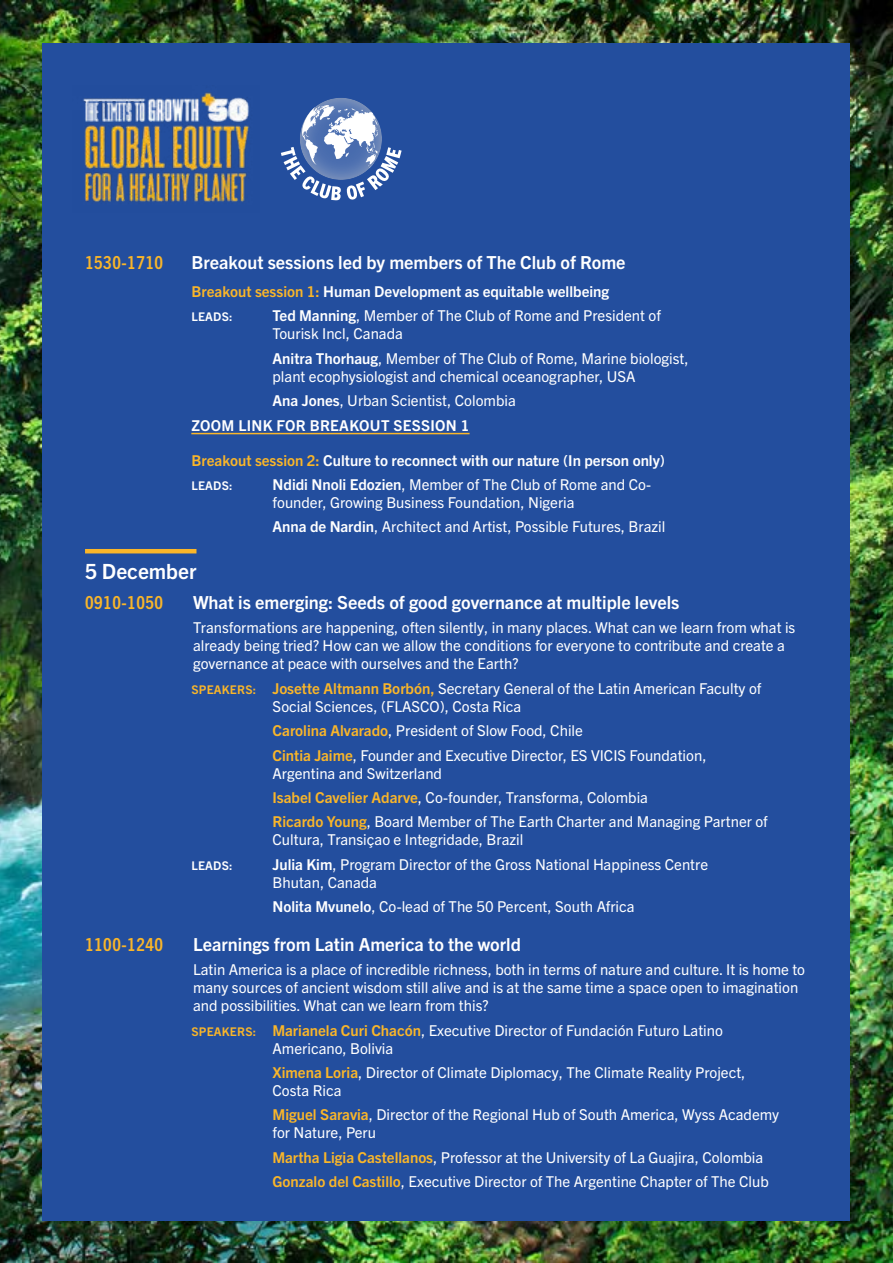
<style>
.page{position:relative;width:893px;height:1263px;background:#fff}
.page>*{position:absolute;margin:0;border:0;box-sizing:border-box;transform-origin:0 0}
.t1{font:700 21px "Trade Gothic Next LT Pro";color:#fff}
.t2{font:700 18px "Trade Gothic Next LT Pro";color:#fff}
.t3{font:700 condensed 18px "Trade Gothic Next LT Pro";letter-spacing:.03em;color:#fab629}
.t4{font:15px/18px "Trade Gothic Next LT Pro";color:#fff}
.t5{font:700 15px "Trade Gothic Next LT Pro";color:#fff}
.t6{font:700 15px/24.3px "Trade Gothic Next LT Pro";letter-spacing:.02em;color:#fff}
.t7{font:700 12px "Trade Gothic Next LT Pro";letter-spacing:.02em;color:#fff}
.s1{color:#fab629}
.s2{font-weight:700}
.s3{font-weight:400}
.s4{font-weight:700;font-size:12px;color:#fab629}
.s5{font-weight:700;color:#fab629}
</style>
<div class="page">
<img style="left:0;top:0;width:893px;height:1263px">
<div style="left:43px;top:43px;width:807px;height:1177px;background:#234e9e"></div>
<hr style="left:191px;top:433px;width:279px;height:1px;background:#fab629">
<hr style="left:85px;top:549px;width:111px;height:4px;background:#fab629">
<div style="left:300px;top:98px;width:82px;height:82px;background:#6f89b7;border-radius:41px"></div>
<svg style="left:281px;top:105px;width:121px;height:95px"></svg>
<img style="left:83px;top:92px;width:167px;height:110px">
<p class="t3" style="left:85px;top:250px;width:80px">1530-1710</p>
<p class="t2" style="left:191px;top:250px;width:436px">Breakout sessions led by members of The Club of Rome</p>
<p class="t5" style="left:191px;top:281px;width:419px"><span class="s1">Breakout session 1:</span> Human Development as equitable wellbeing</p>
<p class="t7" style="left:191px;top:309px;width:43px">LEADS:</p>
<p class="t4" style="left:273px;top:306px;width:390px"><span class="s2">Ted Manning</span>, Member of The Club of Rome and President of<br>Tourisk Incl, Canada</p>
<p class="t4" style="left:273px;top:348px;width:418px"><span class="s2">Anitra Thorhaug</span>, Member of The Club of Rome, Marine biologist, plant ecophysiologist and chemical oceanographer, USA</p>
<p class="t6" style="left:191px;top:388px;width:326px;text-indent:81px">Ana Jones<span class="s3">, Urban Scientist, Colombia<br></span>ZOOM LINK FOR BREAKOUT SESSION 1</p>
<p class="t5" style="left:191px;top:450px;width:475px"><span class="s1">Breakout session 2:</span> Culture to reconnect with our nature (In person only)</p>
<p class="t7" style="left:191px;top:477px;width:43px">LEADS:</p>
<p class="t4" style="left:273px;top:474px;width:380px"><span class="s2">Ndidi Nnoli Edozien</span>, Member of The Club of Rome and Co&shy;founder, Growing Business Foundation, Nigeria</p>
<p class="t4" style="left:273px;top:517px;width:394px"><span class="s2">Anna de Nardin</span>, Architect and Artist, Possible Futures, Brazil</p>
<h1 class="t1" style="left:85px;top:557px;width:113px">5 December</h1>
<p class="t3" style="left:85px;top:590px;width:80px">0910-1050</p>
<p class="t2" style="left:193px;top:590px;width:488px">What is emerging: Seeds of good governance at multiple levels</p>
<p class="t4" style="left:193px;top:618px;width:604px">Transformations are happening, often silently, in many places. What can we learn from what is already being tried? How can we allow the conditions for everyone to contribute and create a governance at peace with ourselves and the Earth?</p>
<p class="t4" style="left:273px;top:678px;width:490px;text-indent:-81px"><span class="s4">SPEAKERS:</span> <span class="s5">Josette Altmann Borbón,</span> Secretary General of the Latin American Faculty of<br>Social Sciences, (FLASCO), Costa Rica</p>
<p class="t4" style="left:273px;top:718px;width:435px;line-height:24.3px"><span class="s5">Carolina Alvarado</span>, President of Slow Food, Chile<br><span class="s5">Cintia Jaime</span>, Founder and Executive Director, ES VICIS Foundation,</p>
<p class="t4" style="left:273px;top:760px;width:497px;line-height:24.3px">Argentina and Switzerland<br><span class="s5">Isabel Cavelier Adarve</span>, Co-founder, Transforma, Colombia<br><span class="s5">Ricardo Young</span>, Board Member of The Earth Charter and Managing Partner of</p>
<p class="t4" style="left:273px;top:830px;width:252px">Cultura, Transiçao e Integridade, Brazil</p>
<p class="t7" style="left:191px;top:857px;width:43px">LEADS:</p>
<p class="t4" style="left:273px;top:854px;width:437px"><span class="s2">Julia Kim</span>, Program Director of the Gross National Happiness Centre<br>Bhutan, Canada</p>
<p class="t4" style="left:273px;top:897px;width:364px"><span class="s2">Nolita Mvunelo</span>, Co-lead of The 50 Percent, South Africa</p>
<p class="t3" style="left:85px;top:932px;width:80px">1100-1240</p>
<p class="t2" style="left:193px;top:932px;width:329px">Learnings from Latin America to the world</p>
<p class="t4" style="left:193px;top:960px;width:614px">Latin America is a place of incredible richness, both in terms of nature and culture. It is home to many sources of ancient wisdom still alive and is at the same time a space open to imagination and possibilities. What can we learn from this?</p>
<p class="t4" style="left:273px;top:1020px;width:452px;text-indent:-81px"><span class="s4">SPEAKERS:</span> <span class="s5">Marianela Curi Chacón</span>, Executive Director of Fundación Futuro Latino<br>Americano, Bolivia</p>
<p class="t4" style="left:273px;top:1062px;width:474px"><span class="s5">Ximena Loria</span>, Director of Climate Diplomacy, The Climate Reality Project,<br>Costa Rica</p>
<p class="t4" style="left:273px;top:1105px;width:508px"><span class="s5">Miguel Saravia</span>, Director of the Regional Hub of South America, Wyss Academy for Nature, Peru</p>
<p class="t4" style="left:273px;top:1144px;width:498px;line-height:24.3px"><span class="s5">Martha Ligia Castellanos</span>, Professor at the University of La Guajira, Colombia<br><span class="s5">Gonzalo del Castillo</span>, Executive Director of The Argentine Chapter of The Club</p>
</div>
